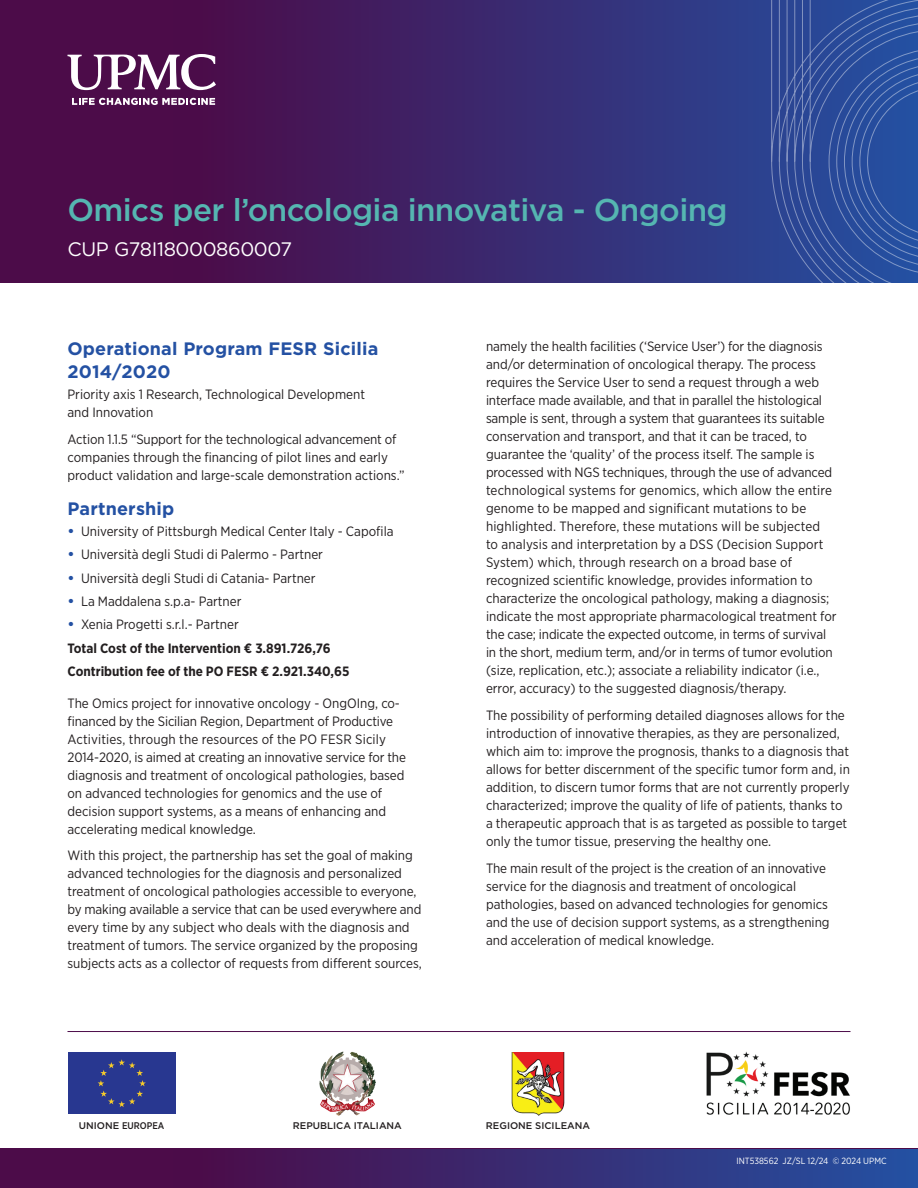
<style>
.page{position:relative;width:918px;height:1188px;background:#fff}
.page>*{position:absolute;margin:0;border:0;box-sizing:border-box;transform-origin:0 0}
.t1{font:500 31.5px "Gotham";letter-spacing:-.02em;color:#55b6b1}
.t2{font:19.5px "Gotham";letter-spacing:-.02em;color:#fff}
.t3{font:700 18px/22.5px "Gotham";letter-spacing:.01em;color:#2451a3}
.t4{font:13.5px/18px "Gotham Narrow";color:#231f20}
.t5{font:700 13.5px/23.4px "Gotham Narrow";color:#231f20}
.t6{font:500 9.6px "Gotham";color:#231f20}
.t7{font:500 9.6px "Gotham Narrow";color:#231f20}
.t8{font:9px "Gotham Narrow";color:#fff}
.s1{font-family:"Gotham";font-weight:700;font-size:14.25px;color:#2451a3}
.s2{font-family:"Gotham";font-size:14.25px;color:#2451a3}
.s3{font-weight:400}
.s4{font-family:"Gotham"}
</style>
<div class="page">
<div style="left:0;top:0;width:918px;height:283px;background:#4c0c49"></div>
<svg style="left:173px;top:0;width:598px;height:283px"></svg>
<div style="left:0;top:1149px;width:918px;height:39px;background:#4c0c49"></div>
<div style="left:173px;top:1149px;width:745px;height:39px;background:linear-gradient(to right,#4c0a46,#2351a3)"></div>
<hr style="left:68px;top:1031px;width:782px;height:1px;background:#4c0c49">
<svg style="left:771px;top:0;width:147px;height:283px;background:#30519e"></svg>
<img style="left:706px;top:1052px;width:144px;height:63px">
<div style="left:68px;top:1052px;width:107px;height:62px;background:#283790"></div>
<svg style="left:98px;top:1059px;width:48px;height:48px"></svg>
<img style="left:320px;top:1052px;width:55px;height:63px">
<img style="left:511px;top:1052px;width:54px;height:64px">
<svg style="left:72px;top:98px;width:143px;height:7px"></svg>
<svg style="left:68px;top:54px;width:148px;height:36px"></svg>
<h1 class="t1" style="left:68px;top:190px;width:662px">Omics per l’oncologia innovativa - Ongoing</h1>
<h2 class="t2" style="left:68px;top:236px;width:226px">CUP G78I18000860007</h2>
<h3 class="t3" style="left:68px;top:337px;width:312px">Operational Program FESR Sicilia<br>2014/2020</h3>
<p class="t4" style="left:68px;top:385px;width:299px">Priority axis 1 Research, Technological Development and Innovation</p>
<p class="t4" style="left:68px;top:429px;width:339px">Action 1.1.5 “Support for the technological advancement of companies through the financing of pilot lines and early product validation and large-scale demonstration actions.”</p>
<h3 class="t3" style="left:68px;top:497px;width:108px">Partnership</h3>
<p class="t4" style="left:68px;top:522px;width:328px"><span class="s1">•</span> University of Pittsburgh Medical Center Italy - Capofila</p>
<p class="t4" style="left:68px;top:545px;width:257px"><span class="s1">•</span> Università degli Studi di Palermo - Partner</p>
<p class="t4" style="left:68px;top:569px;width:250px"><span class="s1">•</span> Università degli Studi di Catania- Partner</p>
<p class="t4" style="left:68px;top:592px;width:176px"><span class="s1">•</span> La Maddalena s.p.a- Partner</p>
<p class="t5" style="left:68px;top:613px;width:283px"><span class="s2">•</span> <span class="s3">Xenia Progetti s.r.l.- Partner<br></span>Total Cost of the Intervention € 3.891.726,76<br>Contribution fee of the PO FESR € 2.921.340,65</p>
<p class="t4" style="left:68px;top:694px;width:340px">The Omics project for innovative oncology - OngOIng, co&shy;financed by the Sicilian Region, Department of Productive Activities, through the resources of the PO FESR Sicily 2014-2020, is aimed at creating an innovative service for the diagnosis and treatment of oncological pathologies, based on advanced technologies for genomics and the use of decision support systems, as a means of enhancing and accelerating medical knowledge.</p>
<p class="t4" style="left:68px;top:846px;width:356px">With this project, the partnership has set the goal of making advanced technologies for the diagnosis and personalized treatment of oncological pathologies accessible to everyone, by making available a service that can be used everywhere and every time by any subject who deals with the diagnosis and treatment of tumors. The service organized by the proposing subjects acts as a collector of requests from different sources,</p>
<p class="t4" style="left:486px;top:337px;width:352px">namely the health facilities (‘Service User’) for the diagnosis and/or determination of oncological therapy. The process requires the Service User to send a request through a web interface made available, and that in parallel the histological sample is sent, through a system that guarantees its suitable conservation and transport, and that it can be traced, to guarantee the ‘quality’ of the process itself. The sample is processed with NGS techniques, through the use of advanced technological systems for genomics, which allow the entire genome to be mapped and significant mutations to be highlighted. Therefore, these mutations will be subjected<br>to analysis and interpretation by a DSS (Decision Support System) which, through research on a broad base of recognized scientific knowledge, provides information to characterize the oncological pathology, making a diagnosis; indicate the most appropriate pharmacological treatment for the case; indicate the expected outcome, in terms of survival in the short, medium term, and/or in terms of tumor evolution (size, replication, etc.); associate a reliability indicator (i.e., error, accuracy) to the suggested diagnosis/therapy.</p>
<p class="t4" style="left:486px;top:706px;width:365px">The possibility of performing detailed diagnoses allows for the introduction of innovative therapies, as they are personalized, which aim to: improve the prognosis, thanks to a diagnosis that allows for better discernment of the specific tumor form and, in addition, to discern tumor forms that are not currently properly characterized; improve the quality of life of patients, thanks to a therapeutic approach that is as targeted as possible to target only the tumor tissue, preserving the healthy one.</p>
<p class="t4" style="left:486px;top:859px;width:345px">The main result of the project is the creation of an innovative service for the diagnosis and treatment of oncological pathologies, based on advanced technologies for genomics and the use of decision support systems, as a strengthening and acceleration of medical knowledge.</p>
<p class="t7" style="left:79px;top:1119px;width:87px"><span class="s4">UNIONE</span> EUROPEA</p>
<p class="t6" style="left:293px;top:1119px;width:110px">REPUBLICA ITALIANA</p>
<p class="t6" style="left:486px;top:1119px;width:106px">REGIONE SICILEANA</p>
<p class="t8" style="left:736px;top:1155px;width:152px">INT538562 JZ/SL 12/24 © 2024 UPMC</p>
</div>
